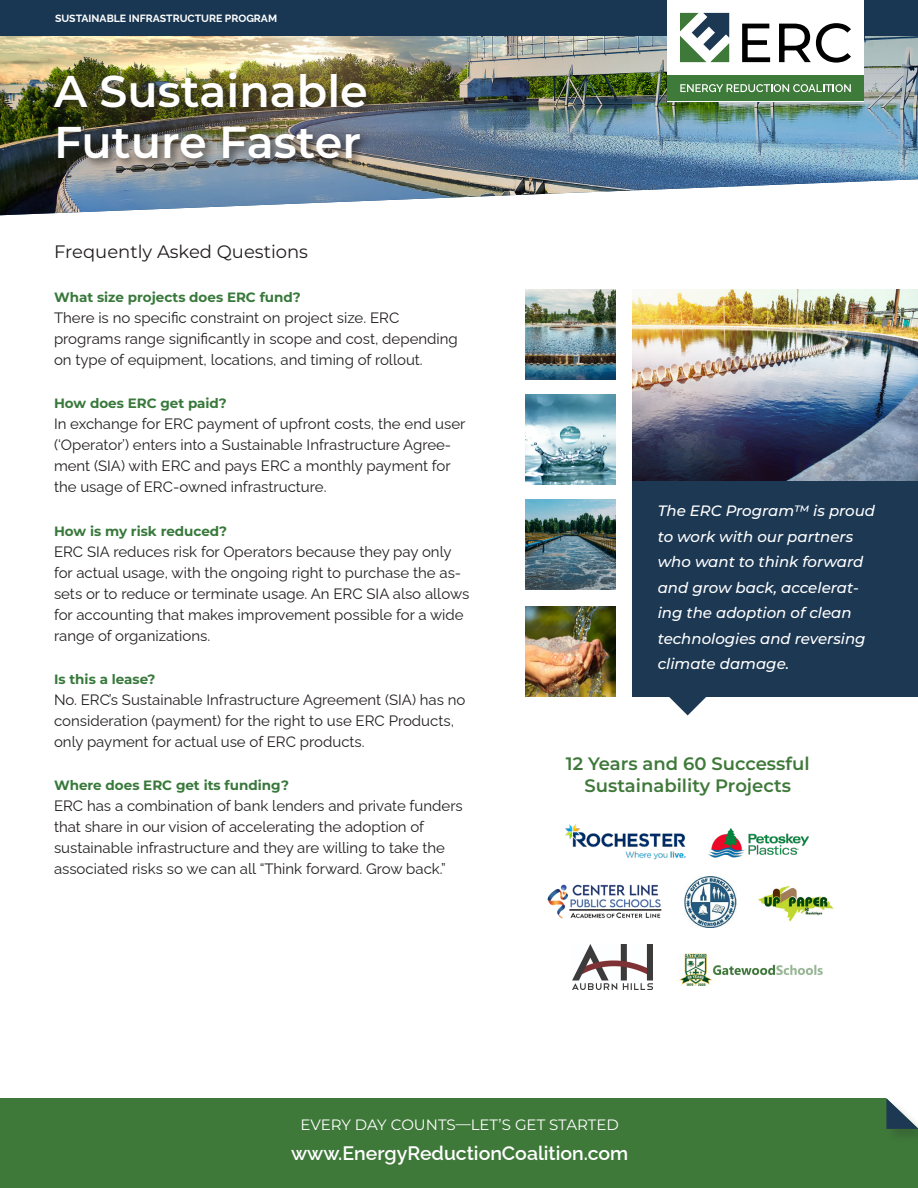
<style>
.page{position:relative;width:918px;height:1188px;background:#fff}
.page>*{position:absolute;margin:0;border:0;box-sizing:border-box;transform-origin:0 0}
.t1{font:600 44.4px "Montserrat";color:#fff}
.t2{font:600 19.5px "Raleway";color:#fff}
.t3{font:600 18px/21.6px "Montserrat";color:#3f793a;text-align:center}
.t4{font:18px "Montserrat";color:#231f20}
.t5{font:15px/21px "Raleway";color:#231f20}
.t6{font:italic 500 15px/25.5px "Montserrat";color:#fff}
.t7{font:15px "Montserrat";color:#fff}
.t8{font:700 13.5px "Montserrat";color:#38793b}
.t9{font:700 10.5px "Raleway";color:#fff}
</style>
<div class="page">
<div style="left:633px;top:480px;width:285px;height:216px;background:#1d3853"></div>
<svg style="left:669px;top:696px;width:38px;height:19px"></svg>
<img style="left:0;top:36px;width:918px;height:179px">
<div style="left:0;top:1098px;width:918px;height:90px;background:#3f793a"></div>
<div style="left:50px;top:68px;width:328px;height:102px;background:#231f20;opacity:.75"></div>
<div style="left:885px;top:1098px;width:33px;height:46px;background:#3d7338"></div>
<svg style="left:886px;top:1098px;width:32px;height:31px"></svg>
<img style="left:565px;top:824px;width:121px;height:35px">
<img style="left:708px;top:828px;width:101px;height:29px">
<img style="left:547px;top:884px;width:115px;height:35px">
<img style="left:684px;top:876px;width:52px;height:51px">
<img style="left:758px;top:885px;width:76px;height:37px">
<img style="left:573px;top:944px;width:80px;height:46px">
<img style="left:679px;top:953px;width:144px;height:32px">
<img style="left:633px;top:289px;width:285px;height:191px">
<img style="left:525px;top:289px;width:91px;height:90px">
<img style="left:525px;top:606px;width:91px;height:90px">
<img style="left:525px;top:500px;width:91px;height:90px">
<div style="left:0;top:0;width:918px;height:36px;background:#193752"></div>
<div style="left:667px;top:0;width:197px;height:101px;background:#fff"></div>
<svg style="left:742px;top:24px;width:28px;height:38px"></svg>
<svg style="left:779px;top:23px;width:72px;height:40px"></svg>
<svg style="left:680px;top:13px;width:49px;height:49px"></svg>
<div style="left:667px;top:75px;width:197px;height:26px;background:#3e7a3a"></div>
<svg style="left:680px;top:84px;width:171px;height:8px"></svg>
<img style="left:525px;top:395px;width:91px;height:90px">
<p class="t9" style="left:55px;top:10px;width:224px">SUSTAINABLE INFRASTRUCTURE PROGRAM</p>
<p class="t1" style="left:54px;top:62px;width:315px">A Sustainable</p>
<p class="t1" style="left:54px;top:113px;width:309px">Future Faster</p>
<p class="t4" style="left:54px;top:240px;width:256px">Frequently Asked Questions</p>
<p class="t8" style="left:54px;top:288px;width:248px">What size projects does ERC fund?</p>
<p class="t5" style="left:54px;top:306px;width:405px">There is no specific constraint on project size. ERC programs range significantly in scope and cost, depending on type of equipment, locations, and timing of rollout.</p>
<p class="t8" style="left:54px;top:395px;width:174px">How does ERC get paid?</p>
<p class="t5" style="left:54px;top:412px;width:413px">In exchange for ERC payment of upfront costs, the end user (‘Operator’) enters into a Sustainable Infrastructure Agree&shy;ment (SIA) with ERC and pays ERC a monthly payment for the usage of ERC-owned infrastructure.</p>
<p class="t8" style="left:54px;top:522px;width:175px">How is my risk reduced?</p>
<p class="t5" style="left:54px;top:539px;width:417px">ERC SIA reduces risk for Operators because they pay only for actual usage, with the ongoing right to purchase the as&shy;sets or to reduce or terminate usage. An ERC SIA also allows for accounting that makes improvement possible for a wide range of organizations.</p>
<p class="t8" style="left:54px;top:670px;width:103px">Is this a lease?</p>
<p class="t5" style="left:54px;top:687px;width:413px">No. ERC’s Sustainable Infrastructure Agreement (SIA) has no consideration (payment) for the right to use ERC Products, only payment for actual use of ERC products.</p>
<p class="t8" style="left:54px;top:776px;width:237px">Where does ERC get its funding?</p>
<p class="t5" style="left:54px;top:793px;width:410px">ERC has a combination of bank lenders and private funders that share in our vision of accelerating the adoption of sustainable infrastructure and they are willing to take the associated risks so we can all “Think forward. Grow back.”</p>
<p class="t6" style="left:658px;top:498px;width:219px">The ERC Program™ is proud to work with our partners who want to think forward and grow back, accelerat&shy;ing the adoption of clean technologies and reversing climate damage.</p>
<p class="t3" style="left:566px;top:753px;width:245px">12 Years and 60 Successful<br>Sustainability Projects</p>
<p class="t7" style="left:301px;top:1115px;width:320px">EVERY DAY COUNTS—LET’S GET STARTED</p>
<p class="t2" style="left:291px;top:1138px;width:339px">www.EnergyReductionCoalition.com</p>
</div>
